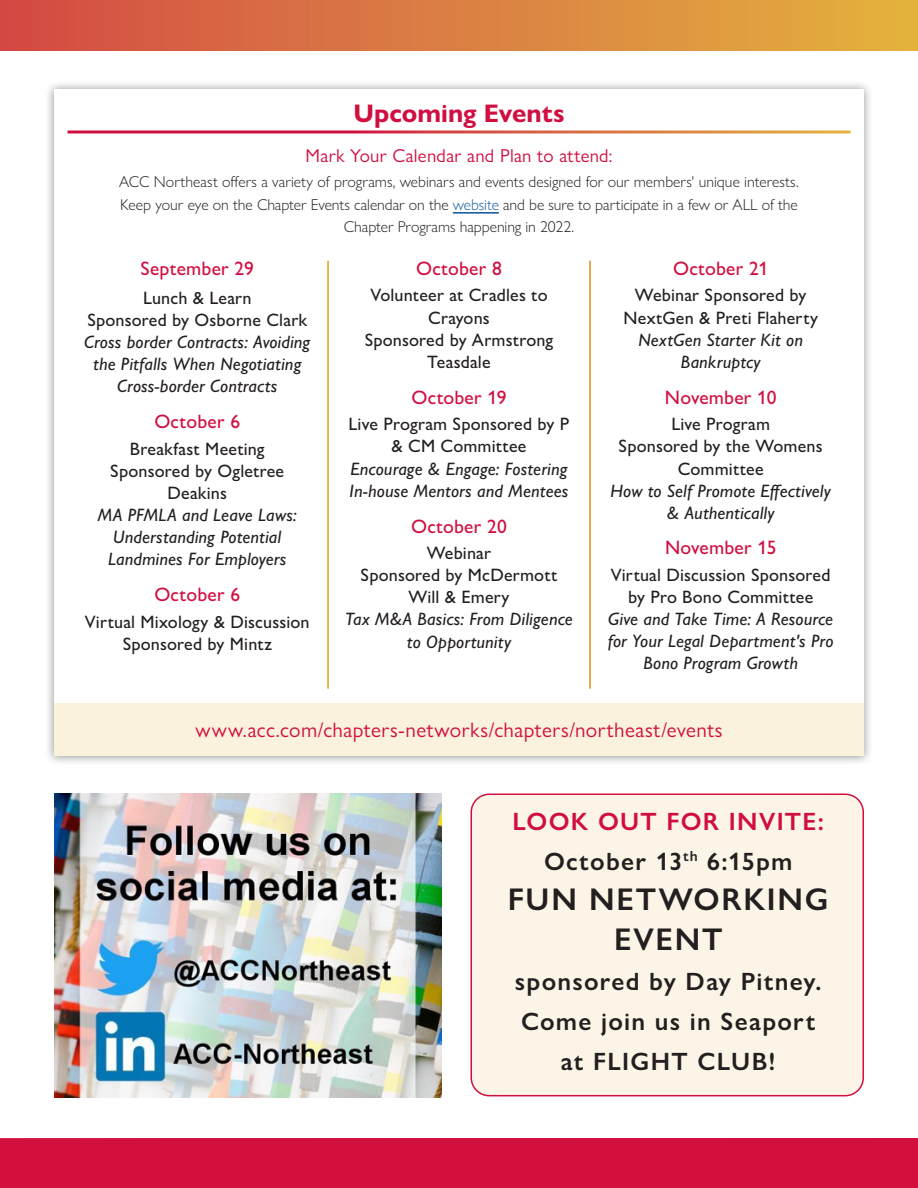
<style>
.page{position:relative;width:918px;height:1188px;background:#fff}
.page>*{position:absolute;margin:0;border:0;box-sizing:border-box;transform-origin:0 0}
.Photo_Caption{font:600 31.5px/40.2px "Gill Sans Nova";letter-spacing:.055em;color:#231f20;text-align:center}
.Headline_with_rule{font:700 25.5px "Gill Sans Nova";color:#d10e40}
.Photo_Caption-2{font:600 25.2px/40.2px "Gill Sans Nova";letter-spacing:.05em;color:#231f20;text-align:center}
.Photo_Caption-3{font:600 25.2px/40.2px "Gill Sans Nova";letter-spacing:.05em;color:#d10e40;text-align:center}
.Photo_Caption-4{font:21px "Gill Sans Nova";letter-spacing:.025em;color:#d10e40}
.Photo_Caption-5{font:500 19.5px "Gill Sans Nova";letter-spacing:.01em;color:#d10e40}
.Photo_Caption-6{font:18.75px "Gill Sans Nova";letter-spacing:.015em;color:#d10e40}
.Photo_Caption-7{font:italic 500 18px/22.2px "Gill Sans Nova";letter-spacing:.005em;color:#231f20;text-align:center}
.Photo_Caption-8{font:500 18px/22.2px "Gill Sans Nova";letter-spacing:.01em;color:#231f20;text-align:center}
.Photo_Caption-9{font:300 15.75px/22.2px "Gill Sans Nova";color:#231f20;text-align:center}
.s1{color:#175d9e}
.s2{font-style:normal}
.s3{font-style:italic}
.s4{color:#231f20}
</style>
<div class="page">
<div style="left:471px;top:794px;width:392px;height:302px;background:#fcf5e7;border-radius:18px"></div>
<div style="left:471px;top:794px;width:393px;height:302px;border:2px solid #d10e40;border-radius:18px"></div>
<div style="left:44px;top:80px;width:830px;height:686px;background:#231f20;opacity:.47"></div>
<div style="left:54px;top:90px;width:810px;height:666px;background:#fff"></div>
<hr style="left:453px;top:212px;width:46px;height:2px;background:#175d9e">
<div style="left:54px;top:704px;width:810px;height:52px;background:#fbf2dc"></div>
<img style="left:54px;top:794px;width:387px;height:304px">
<div style="left:0;top:0;width:918px;height:50px;background:linear-gradient(to right,#d34b45,#e4b33e)"></div>
<div style="left:0;top:1138px;width:918px;height:50px;background:#d11040"></div>
<p class="Headline_with_rule" style="left:353px;top:97px;width:213px">Upcoming Events</p>
<p class="Photo_Caption-6" style="left:305px;top:144px;width:309px">Mark Your Calendar and Plan to attend:</p>
<p class="Photo_Caption-9" style="left:119px;top:171px;width:681px">ACC Northeast offers a variety of programs, webinars and events designed for our members' unique interests.<br>Keep your eye on the Chapter Events calendar on the <span class="s1">website</span> and be sure to participate in a few or ALL of the<br>Chapter Programs happening in 2022.</p>
<p class="Photo_Caption-5" style="left:141px;top:256px;width:115px">September 29</p>
<p class="Photo_Caption-7" style="left:84px;top:286px;width:228px"><span class="s2">Lunch &amp; Learn<br>Sponsored by Osborne Clark<br></span>Cross border Contracts: Avoiding the Pitfalls When Negotiating<br>Cross-border Contracts</p>
<p class="Photo_Caption-5" style="left:154px;top:410px;width:87px">October 6</p>
<p class="Photo_Caption-7" style="left:98px;top:437px;width:200px"><span class="s2">Breakfast Meeting<br>Sponsored by Ogletree<br>Deakins<br></span>MA PFMLA and Leave Laws:<br>Understanding Potential<br>Landmines For Employers</p>
<p class="Photo_Caption-5" style="left:154px;top:583px;width:87px">October 6</p>
<p class="Photo_Caption-8" style="left:85px;top:610px;width:226px">Virtual Mixology &amp; Discussion<br>Sponsored by Mintz</p>
<p class="Photo_Caption-5" style="left:416px;top:256px;width:87px">October 8</p>
<p class="Photo_Caption-8" style="left:365px;top:284px;width:190px">Volunteer at Cradles to<br>Crayons<br>Sponsored by Armstrong<br>Teasdale</p>
<p class="Photo_Caption-5" style="left:412px;top:385px;width:96px">October 19</p>
<p class="Photo_Caption-8" style="left:349px;top:413px;width:222px">Live Program Sponsored by P &amp; CM Committee</p>
<p class="Photo_Caption-7" style="left:350px;top:457px;width:220px;text-align:left">Encourage &amp; Engage: Fostering<br>In-house Mentors and Mentees</p>
<p class="Photo_Caption-5" style="left:411px;top:514px;width:97px">October 20</p>
<p class="Photo_Caption-7" style="left:345px;top:542px;width:229px"><span class="s2">Webinar<br>Sponsored by McDermott<br>Will &amp; Emery<br></span>Tax M&amp;A Basics: From Diligence to Opportunity</p>
<p class="Photo_Caption-5" style="left:673px;top:256px;width:97px">October 21</p>
<p class="Photo_Caption-8" style="left:623px;top:284px;width:196px">Webinar Sponsored by<br>NextGen &amp; Preti Flaherty<br><span class="s3">NextGen Starter Kit on<br>Bankruptcy</span></p>
<p class="Photo_Caption-5" style="left:665px;top:385px;width:113px">November 10</p>
<p class="Photo_Caption-7" style="left:611px;top:413px;width:222px"><span class="s2">Live Program<br>Sponsored by the Womens<br>Committee<br></span>How to Self Promote Effectively &amp; Authentically</p>
<p class="Photo_Caption-5" style="left:665px;top:536px;width:113px">November 15</p>
<p class="Photo_Caption-7" style="left:608px;top:563px;width:227px"><span class="s2">Virtual Discussion Sponsored by Pro Bono Committee<br></span>Give and Take Time: A Resource for Your Legal Department's Pro<br>Bono Program Growth</p>
<p class="Photo_Caption-4" style="left:195px;top:717px;width:529px">www.acc.com/chapters-networks/chapters/northeast/events</p>
<p class="Photo_Caption-3" style="left:513px;top:801px;width:313px">LOOK OUT FOR INVITE:<br><span class="s4">October 13</span><sup>th</sup> <span class="s4">6:15pm</span></p>
<p class="Photo_Caption" style="left:508px;top:879px;width:322px">FUN NETWORKING<br>EVENT</p>
<p class="Photo_Caption-2" style="left:515px;top:961px;width:308px">sponsored by Day Pitney.<br>Come join us in Seaport at FLIGHT CLUB!</p>
</div>
